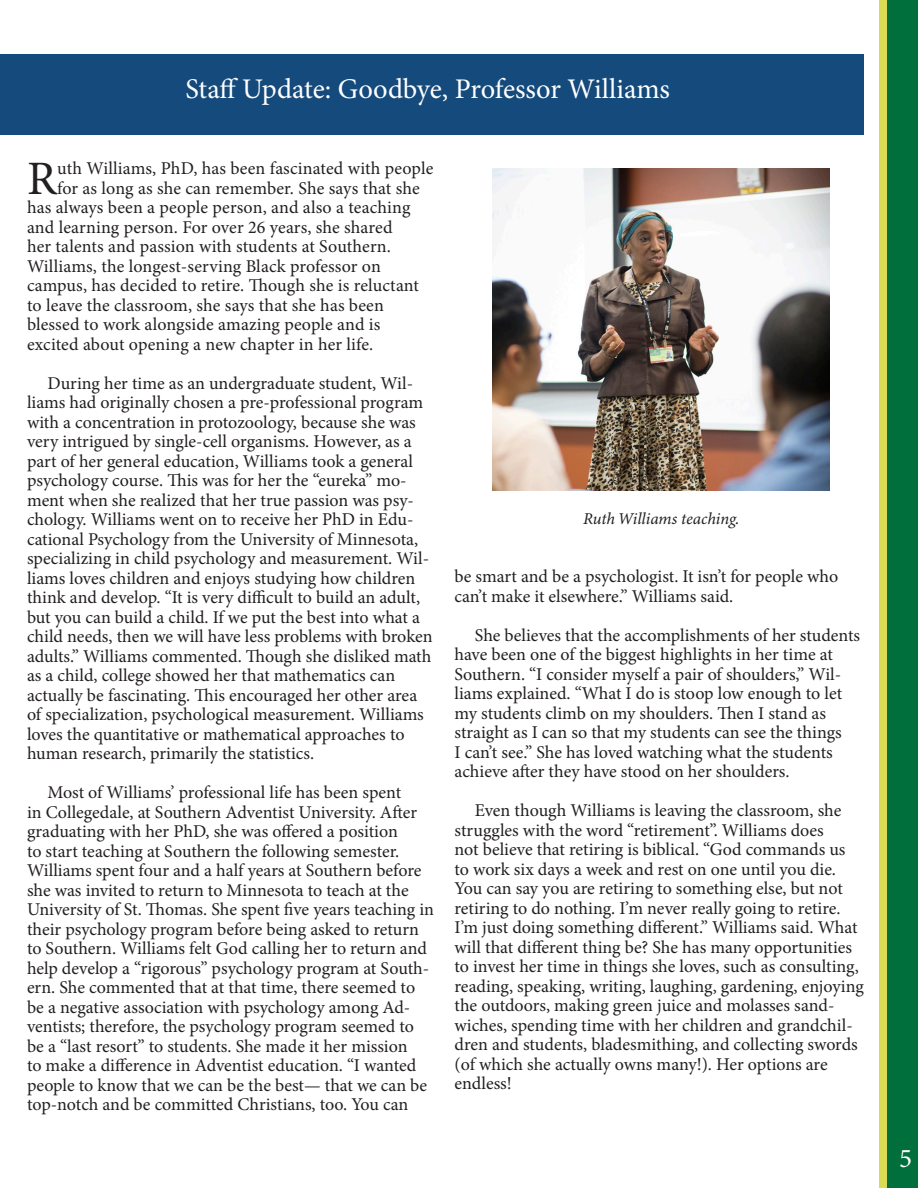
<style>
.page{position:relative;width:918px;height:1188px;background:#fff}
.page>*{position:absolute;margin:0;border:0;box-sizing:border-box;transform-origin:0 0}
.Intro_paragraph{font:48px "Minion Pro";color:#231f20}
.t1{font:28.5px "Minion Pro";letter-spacing:-.005em;color:#fff}
.t2{font:27px "Minion Pro";color:#fff}
.Intro_paragraph-2{font:18px/19.5px "Minion Pro";color:#231f20}
.t3{font:italic 16.5px "Minion Variable Concept";color:#231f20}
</style>
<div class="page">
<div style="left:879px;top:0;width:39px;height:1188px;background:#d9da55"></div>
<div style="left:887px;top:0;width:31px;height:1188px;background:#006f3c"></div>
<div style="left:0;top:54px;width:864px;height:81px;background:#144a7c"></div>
<img style="left:492px;top:168px;width:337px;height:322px">
<p class="t1" style="left:185px;top:70px;width:486px">Staff Update: Goodbye, Professor Williams</p>
<p class="Intro_paragraph" style="left:27px;top:146px;width:31px">R</p>
<p class="Intro_paragraph-2" style="left:57px;top:159px;width:378px">uth Williams, PhD, has been fascinated with people</p>
<p class="Intro_paragraph-2" style="left:57px;top:178px;width:364px">for as long as she can remember. She says that she</p>
<p class="Intro_paragraph-2" style="left:27px;top:198px;width:385px">has always been a people person, and also a teaching</p>
<p class="Intro_paragraph-2" style="left:27px;top:217px;width:367px">and learning person. For over 26 years, she shared</p>
<p class="Intro_paragraph-2" style="left:27px;top:237px;width:366px">her talents and passion with students at Southern.</p>
<p class="Intro_paragraph-2" style="left:27px;top:256px;width:355px">Williams, the longest-serving Black professor on</p>
<p class="Intro_paragraph-2" style="left:27px;top:276px;width:394px">campus, has decided to retire. Though she is reluctant</p>
<p class="Intro_paragraph-2" style="left:27px;top:295px;width:358px">to leave the classroom, she says that she has been</p>
<p class="Intro_paragraph-2" style="left:27px;top:315px;width:355px">blessed to work alongside amazing people and is</p>
<p class="Intro_paragraph-2" style="left:27px;top:334px;width:348px">excited about opening a new chapter in her life.</p>
<p class="Intro_paragraph-2" style="left:27px;top:373px;width:407px;text-indent:20px">During her time as an undergraduate student, Wil&shy;liams had originally chosen a pre-professional program with a concentration in protozoology, because she was very intrigued by single-cell organisms. However, as a part of her general education, Williams took a general psychology course. This was for her the “eureka” mo&shy;ment when she realized that her true passion was psy&shy;chology. Williams went on to receive her PhD in Edu&shy;cational Psychology from the University of Minnesota, specializing in child psychology and measurement. Wil&shy;liams loves children and enjoys studying how children think and develop. “It is very difficult to build an adult, but you can build a child. If we put the best into what a child needs, then we will have less problems with broken adults.” Williams commented. Though she disliked math as a child, college showed her that mathematics can actually be fascinating. This encouraged her other area of specialization, psychological measurement. Williams loves the quantitative or mathematical approaches to human research, primarily the statistics.</p>
<p class="Intro_paragraph-2" style="left:27px;top:783px;width:409px;text-indent:20px">Most of Williams’ professional life has been spent<br>in Collegedale, at Southern Adventist University. After graduating with her PhD, she was offered a position<br>to start teaching at Southern the following semester.<br>Williams spent four and a half years at Southern before she was invited to return to Minnesota to teach at the University of St. Thomas. She spent five years teaching in their psychology program before being asked to return to Southern. Williams felt God calling her to return and help develop a “rigorous” psychology program at South&shy;ern. She commented that at that time, there seemed to be a negative association with psychology among Ad&shy;ventists; therefore, the psychology program seemed to be a “last resort” to students. She made it her mission<br>to make a difference in Adventist education. “I wanted people to know that we can be the best— that we can be top-notch and be committed Christians, too. You can</p>
<p class="t3" style="left:583px;top:507px;width:157px">Ruth Williams teaching.</p>
<p class="Intro_paragraph-2" style="left:454px;top:567px;width:385px">be smart and be a psychologist. It isn’t for people who can’t make it elsewhere.” Williams said.</p>
<p class="Intro_paragraph-2" style="left:454px;top:626px;width:407px;text-indent:20px">She believes that the accomplishments of her students have been one of the biggest highlights in her time at Southern. “I consider myself a pair of shoulders,” Wil&shy;liams explained. “What I do is stoop low enough to let my students climb on my shoulders. Then I stand as straight as I can so that my students can see the things<br>I can’t see.” She has loved watching what the students achieve after they have stood on her shoulders.</p>
<p class="Intro_paragraph-2" style="left:454px;top:801px;width:411px;text-indent:20px">Even though Williams is leaving the classroom, she struggles with the word “retirement”. Williams does<br>not believe that retiring is biblical. “God commands us to work six days a week and rest on one until you die.<br>You can say you are retiring to something else, but not retiring to do nothing. I’m never really going to retire.<br>I’m just doing something different.” Williams said. What will that different thing be? She has many opportunities to invest her time in things she loves, such as consulting, reading, speaking, writing, laughing, gardening, enjoying the outdoors, making green juice and molasses sand&shy;wiches, spending time with her children and grandchil&shy;dren and students, bladesmithing, and collecting swords (of which she actually owns many!). Her options are endless!</p>
<h3 class="t2" style="left:899px;top:1140px;width:14px">5</h3>
</div>
